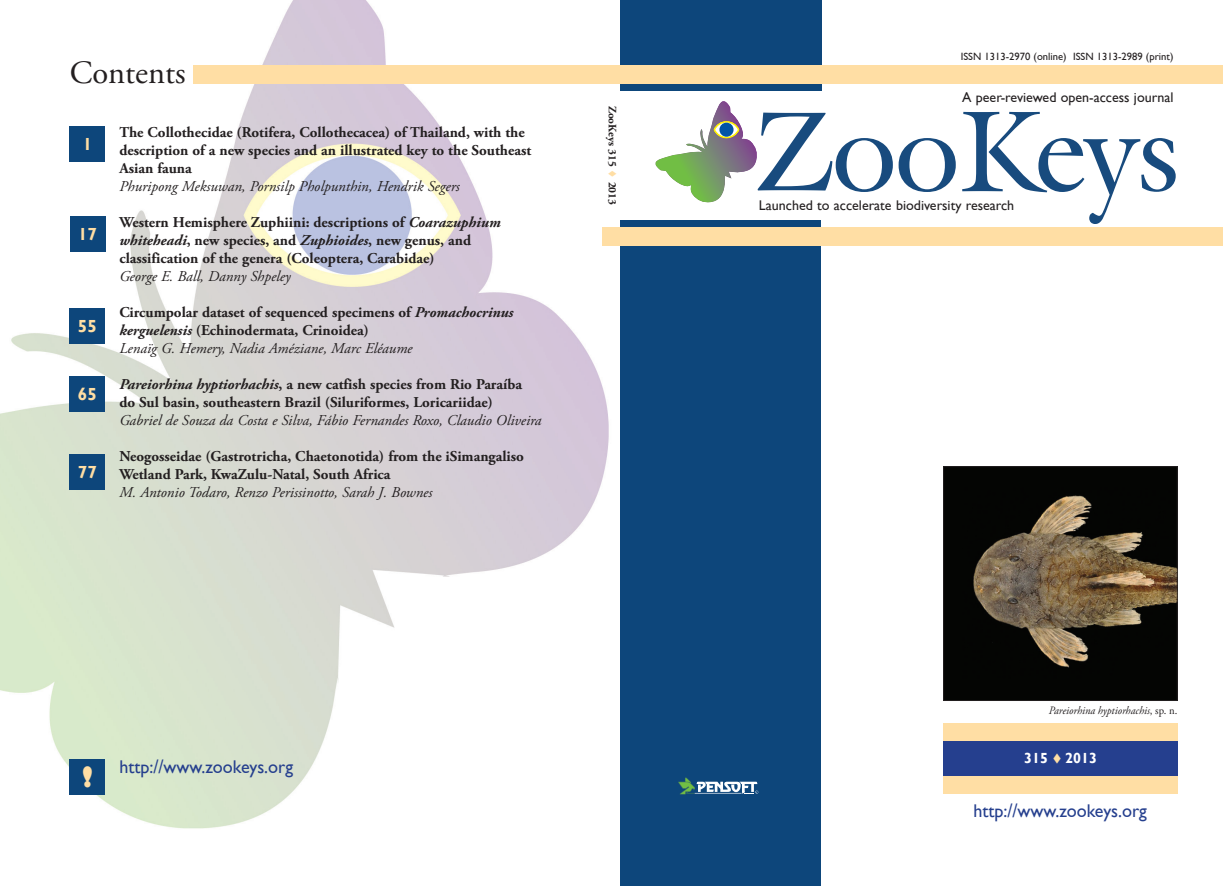
<style>
.page{position:relative;width:1223px;height:886px;background:#fff}
.page>*{position:absolute;margin:0;border:0;box-sizing:border-box;transform-origin:0 0}
.t1{font:32.5px "Adobe Garamond Pro";color:#231f20}
.t2{font:800 27.12px "Gill Sans";color:#ffdea4}
.t3{font:18.38px "Gill Sans";color:#253f8e}
.t4{font:700 17.5px "Gill Sans";color:#ffdea4}
.t5{font:700 15px/18px "Adobe Garamond Pro";color:#231f20}
.t6{font:italic 15px "Adobe Garamond Pro";color:#231f20}
.t7{font:700 14.62px "Gill Sans";color:#fff}
.t8{font:14px "Gill Sans";color:#231f20}
.t9{font:italic 11.25px "Adobe Garamond Pro";color:#231f20;scale:.95 1}
.t10{font:700 11.25px "Adobe Garamond Pro";color:#231f20}
.t11{font:10.62px "Gill Sans";color:#231f20}
.s1{font-style:italic}
.s2{font-weight:400;font-style:italic}
.s3{color:#ffdea4}
.s4{font-style:normal}
</style>
<div class="page">
<img style="left:0;top:0;width:632px;height:829px">
<div style="left:620px;top:221px;width:200px;height:665px;background:#0d467b"></div>
<div style="left:620px;top:0;width:201px;height:91px;background:#0d467b"></div>
<svg style="left:678px;top:777px;width:80px;height:17px"></svg>
<div style="left:602px;top:228px;width:620px;height:18px;background:#ffdea4"></div>
<div style="left:70px;top:759px;width:35px;height:35px;background:#0d467b"></div>
<svg style="left:655px;top:101px;width:237px;height:102px"></svg>
<svg style="left:898px;top:138px;width:57px;height:54px"></svg>
<svg style="left:962px;top:112px;width:212px;height:112px"></svg>
<img style="left:945px;top:468px;width:230px;height:231px">
<div style="left:943px;top:466px;width:234px;height:235px;border:1px solid #231f20"></div>
<div style="left:70px;top:126px;width:35px;height:36px;background:#0d467b"></div>
<div style="left:70px;top:217px;width:35px;height:35px;background:#0d467b"></div>
<div style="left:70px;top:308px;width:35px;height:36px;background:#0d467b"></div>
<div style="left:70px;top:376px;width:35px;height:36px;background:#0d467b"></div>
<div style="left:70px;top:454px;width:35px;height:35px;background:#0d467b"></div>
<div style="left:943px;top:740px;width:234px;height:36px;background:#253f8e"></div>
<div style="left:943px;top:723px;width:234px;height:17px;background:#ffdea4"></div>
<div style="left:943px;top:776px;width:234px;height:18px;background:#ffdea4"></div>
<div style="left:194px;top:65px;width:1028px;height:19px;background:#ffdea4"></div>
<h1 class="t1" style="left:70px;top:53px;width:117px">Contents</h1>
<p class="t4" style="left:83px;top:134px;width:11px">1</p>
<p class="t4" style="left:78px;top:224px;width:20px">17</p>
<p class="t4" style="left:78px;top:316px;width:20px">55</p>
<p class="t4" style="left:78px;top:384px;width:20px">65</p>
<p class="t4" style="left:78px;top:461px;width:20px">77</p>
<p class="t5" style="left:119px;top:123px;width:413px">The Collothecidae (Rotifera, Collothecacea) of Thailand, with the description of a new species and an illustrated key to the Southeast<br>Asian fauna</p>
<p class="t6" style="left:119px;top:177px;width:342px">Phuripong Meksuwan, Pornsilp Pholpunthin, Hendrik Segers</p>
<p class="t5" style="left:119px;top:213px;width:382px">Western Hemisphere Zuphiini: descriptions of <span class="s1">Coarazuphium whiteheadi</span>, new species, and <span class="s1">Zuphioides</span>, new genus, and classification of the genera (Coleoptera, Carabidae)</p>
<p class="t6" style="left:119px;top:267px;width:173px">George E. Ball, Danny Shpeley</p>
<p class="t5" style="left:119px;top:303px;width:395px">Circumpolar dataset of sequenced specimens of <span class="s1">Promachocrinus kerguelensis</span> (Echinodermata, Crinoidea)<br><span class="s2">Lenaïg G. Hemery, Nadia Améziane, Marc Eléaume</span></p>
<p class="t5" style="left:119px;top:375px;width:404px"><span class="s1">Pareiorhina hyptiorhachis</span>, a new catfish species from Rio Paraíba do Sul basin, southeastern Brazil (Siluriformes, Loricariidae)</p>
<p class="t6" style="left:119px;top:411px;width:423px">Gabriel de Souza da Costa e Silva, Fábio Fernandes Roxo, Claudio Oliveira</p>
<p class="t5" style="left:119px;top:447px;width:406px">Neogosseidae (Gastrotricha, Chaetonotida) from the iSimangaliso<br>Wetland Park, KwaZulu-Natal, South Africa</p>
<p class="t6" style="left:119px;top:483px;width:314px">M. Antonio Todaro, Renzo Perissinotto, Sarah J. Bownes</p>
<p class="t10" style="left:619px;top:106px;width:101px;rotate:90deg">ZooKeys 315 <span class="s3">▼</span> 2013</p>
<h2 class="t2" style="left:82px;top:760px;width:12px">!</h2>
<p class="t3" style="left:119px;top:756px;width:175px">http://www.zookeys.org</p>
<p class="t11" style="left:960px;top:50px;width:214px">ISSN 1313-2970 (online) ISSN 1313-2989 (print)</p>
<p class="t8" style="left:961px;top:89px;width:213px">A peer-reviewed open-access journal</p>
<p class="t8" style="left:758px;top:197px;width:257px">Launched to accelerate biodiversity research</p>
<p class="t9" style="left:1048px;top:703px;width:137px">Pareiorhina hyptiorhachis<span class="s4">, sp. n.</span></p>
<p class="t7" style="left:1023px;top:750px;width:74px">315 <span class="s3">▼</span> 2013</p>
<p class="t3" style="left:973px;top:799px;width:175px">http://www.zookeys.org</p>
</div>
